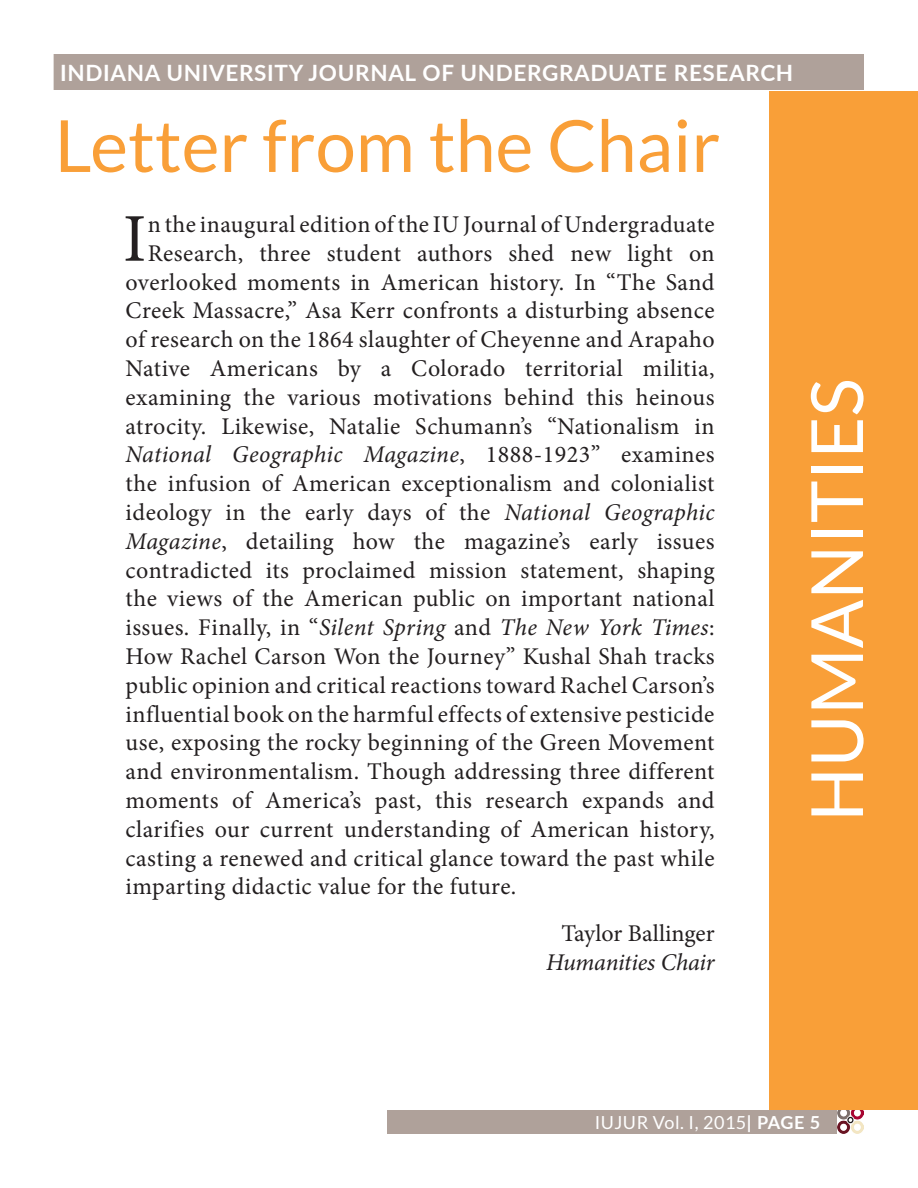
<style>
.page{position:relative;width:918px;height:1188px;background:#fff}
.page>*{position:absolute;margin:0;border:0;box-sizing:border-box;transform-origin:0 0}
.t1{font:72px "Lato";color:#f99f38}
.t2{font:72px "Lato";color:#fff}
.t3{font:68.25px "Minion Pro";color:#231f20}
.t4{font:24px "Minion Pro";letter-spacing:.02em;color:#231f20}
.t5{font:italic 24px "Minion Pro";letter-spacing:.005em;color:#231f20}
.t6{font:24px "Minion Pro";color:#231f20}
.t7{font:italic 24px "Minion Pro";letter-spacing:-.015em;color:#231f20}
.t8{font:700 22.5px "Lato";letter-spacing:.03em;color:#fff}
.t9{font:18px "Lato";letter-spacing:.03em;color:#fff}
.s1{font-style:normal}
.s2{font-style:italic}
.s3{font-weight:700}
</style>
<div class="page">
<div style="left:54px;top:54px;width:810px;height:36px;background:#afa19a"></div>
<div style="left:387px;top:1110px;width:450px;height:24px;background:#afa19a"></div>
<img style="left:837px;top:1109px;width:27px;height:25px">
<div style="left:769px;top:91px;width:149px;height:1018px;background:#f99f38"></div>
<p class="t8" style="left:60px;top:56px;width:735px">INDIANA UNIVERSITY JOURNAL OF UNDERGRADUATE RESEARCH</p>
<p class="t1" style="left:55px;top:106px;width:667px">Letter from the Chair</p>
<p class="t3" style="left:123px;top:193px;width:25px">I</p>
<p class="t4" style="left:148px;top:208px;width:568px">n the inaugural edition of the IU Journal of Undergraduate</p>
<p class="t4" style="left:148px;top:237px;width:568px">Research, three student authors shed new light on</p>
<p class="t4" style="left:126px;top:266px;width:590px">overlooked moments in American history. In “The Sand</p>
<p class="t4" style="left:126px;top:295px;width:590px">Creek Massacre,” Asa Kerr confronts a disturbing absence</p>
<p class="t4" style="left:126px;top:323px;width:590px">of research on the 1864 slaughter of Cheyenne and Arapaho</p>
<p class="t4" style="left:126px;top:352px;width:590px">Native Americans by a Colorado territorial militia,</p>
<p class="t4" style="left:126px;top:381px;width:590px">examining the various motivations behind this heinous</p>
<p class="t4" style="left:126px;top:410px;width:590px">atrocity. Likewise, Natalie Schumann’s “Nationalism in</p>
<p class="t5" style="left:126px;top:438px;width:590px">National Geographic Magazine<span class="s1">, 1888-1923” examines</span></p>
<p class="t4" style="left:126px;top:467px;width:590px">the infusion of American exceptionalism and colonialist</p>
<p class="t4" style="left:126px;top:496px;width:590px">ideology in the early days of the <span class="s2">National Geographic</span></p>
<p class="t4" style="left:126px;top:525px;width:590px"><span class="s2">Magazine</span>, detailing how the magazine’s early issues</p>
<p class="t4" style="left:126px;top:554px;width:591px">contradicted its proclaimed mission statement, shaping</p>
<p class="t4" style="left:126px;top:583px;width:591px">the views of the American public on important national</p>
<p class="t5" style="left:126px;top:611px;width:590px"><span class="s1">issues. Finally, in “</span>Silent Spring <span class="s1">and</span> The New York Times<span class="s1">:</span></p>
<p class="t4" style="left:126px;top:640px;width:591px">How Rachel Carson Won the Journey” Kushal Shah tracks</p>
<p class="t4" style="left:126px;top:669px;width:590px">public opinion and critical reactions toward Rachel Carson’s</p>
<p class="t4" style="left:126px;top:698px;width:590px">influential book on the harmful effects of extensive pesticide</p>
<p class="t4" style="left:126px;top:727px;width:590px">use, exposing the rocky beginning of the Green Movement</p>
<p class="t4" style="left:126px;top:755px;width:591px">and environmentalism. Though addressing three different</p>
<p class="t4" style="left:126px;top:784px;width:590px">moments of America’s past, this research expands and</p>
<p class="t4" style="left:126px;top:813px;width:590px">clarifies our current understanding of American history,</p>
<p class="t4" style="left:126px;top:842px;width:590px">casting a renewed and critical glance toward the past while</p>
<p class="t4" style="left:126px;top:871px;width:392px">imparting didactic value for the future.</p>
<p class="t6" style="left:562px;top:917px;width:155px">Taylor Ballinger</p>
<p class="t7" style="left:546px;top:946px;width:170px">Humanities Chair</p>
<p class="t2" style="left:797px;top:822px;width:445px;rotate:-90deg">HUMANITIES</p>
<p class="t9" style="left:595px;top:1113px;width:227px">IUJUR Vol. I, 2015<span class="s3">| PAGE 5</span></p>
</div>
